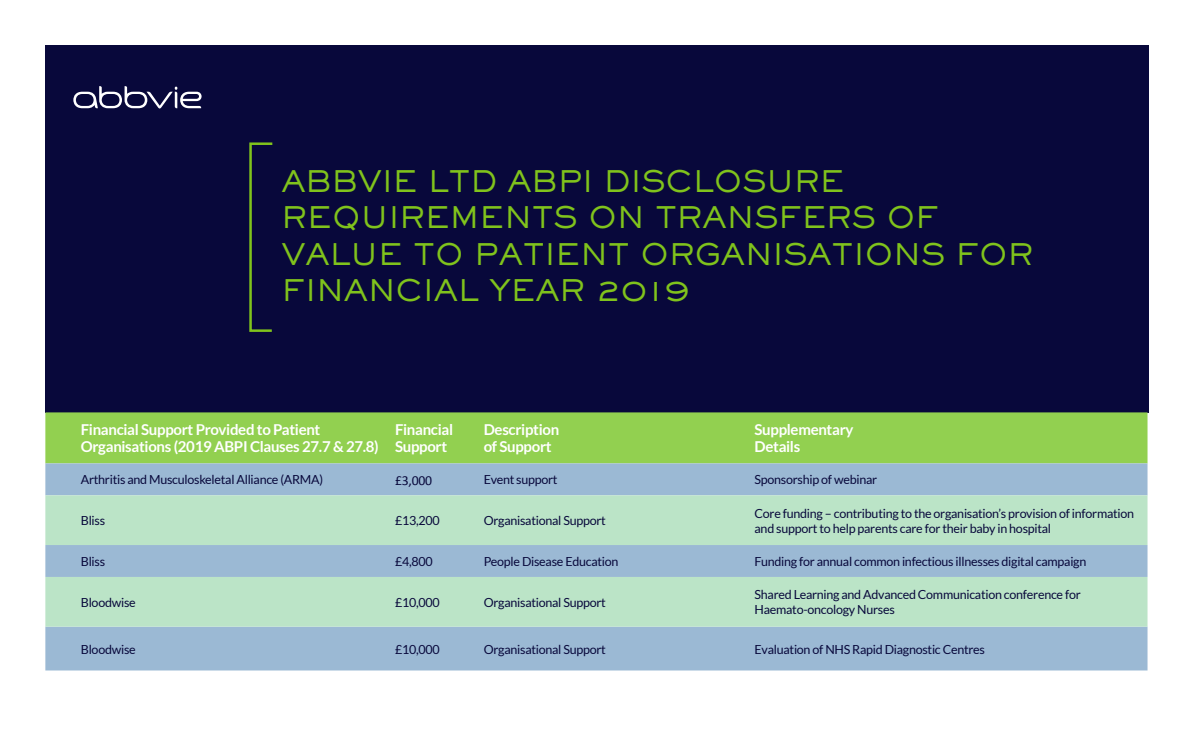
<style>
.page{position:relative;width:1191px;height:745px;background:#fff}
.page>*{position:absolute;margin:0;border:0;box-sizing:border-box;transform-origin:0 0}
.t1{font:500 29.12px/36.2px "AT Sackers Gothic";letter-spacing:-.01em;color:#80c31c}
.t2{font:700 15px/16.9px "Lato";letter-spacing:-.02em;color:#fff}
.t3{font:13.75px "Calibri";color:#08083b}
.t4{font:12.5px/15px "Lato";letter-spacing:-.02em;color:#08083b}
</style>
<div class="page">
<div style="left:45px;top:45px;width:1103px;height:367px;background:#08083b"></div>
<svg style="left:73px;top:86px;width:129px;height:22px"></svg>
<svg style="left:249px;top:142px;width:24px;height:190px"></svg>
<div style="left:45px;top:412px;width:1102px;height:51px;background:#92d050"></div>
<div style="left:45px;top:463px;width:1102px;height:207px;background:#9bb9d4"></div>
<svg style="left:45px;top:495px;width:1102px;height:131px;background:#b3d9ca"></svg>
<h1 class="t1" style="left:282px;top:162px;width:753px">ABBVIE LTD ABPI DISCLOSURE<br>REQUIREMENTS ON TRANSFERS OF<br>VALUE TO PATIENT ORGANISATIONS FOR<br>FINANCIAL YEAR 2019</h1>
<p class="t2" style="left:81px;top:420px;width:299px">Financial Support Provided to Patient<br>Organisations (2019 ABPI Clauses 27.7 &amp; 27.8)</p>
<p class="t2" style="left:395px;top:420px;width:60px">Financial<br>Support</p>
<p class="t2" style="left:484px;top:420px;width:77px">Description of Support</p>
<p class="t2" style="left:754px;top:420px;width:100px">Supplementary<br>Details</p>
<p class="t4" style="left:81px;top:472px;width:244px">Arthritis and Musculoskeletal Alliance (ARMA)</p>
<p class="t3" style="left:395px;top:471px;width:38px">£3,000</p>
<p class="t4" style="left:484px;top:472px;width:75px">Event support</p>
<p class="t4" style="left:754px;top:472px;width:124px">Sponsorship of webinar</p>
<p class="t4" style="left:81px;top:512px;width:26px">Bliss</p>
<p class="t4" style="left:395px;top:512px;width:46px">£13,200</p>
<p class="t4" style="left:484px;top:512px;width:124px">Organisational Support</p>
<p class="t4" style="left:754px;top:505px;width:381px">Core funding – contributing to the organisation’s provision of information and support to help parents care for their baby in hospital</p>
<p class="t4" style="left:81px;top:553px;width:26px">Bliss</p>
<p class="t4" style="left:395px;top:553px;width:39px">£4,800</p>
<p class="t4" style="left:484px;top:553px;width:136px">People Disease Education</p>
<p class="t4" style="left:754px;top:553px;width:333px">Funding for annual common infectious illnesses digital campaign</p>
<p class="t4" style="left:81px;top:594px;width:56px">Bloodwise</p>
<p class="t4" style="left:395px;top:594px;width:46px">£10,000</p>
<p class="t4" style="left:484px;top:594px;width:124px">Organisational Support</p>
<p class="t4" style="left:754px;top:586px;width:328px">Shared Learning and Advanced Communication conference for<br>Haemato-oncology Nurses</p>
<p class="t4" style="left:81px;top:641px;width:56px">Bloodwise</p>
<p class="t4" style="left:395px;top:641px;width:46px">£10,000</p>
<p class="t4" style="left:484px;top:641px;width:124px">Organisational Support</p>
<p class="t4" style="left:754px;top:641px;width:232px">Evaluation of NHS Rapid Diagnostic Centres</p>
</div>
